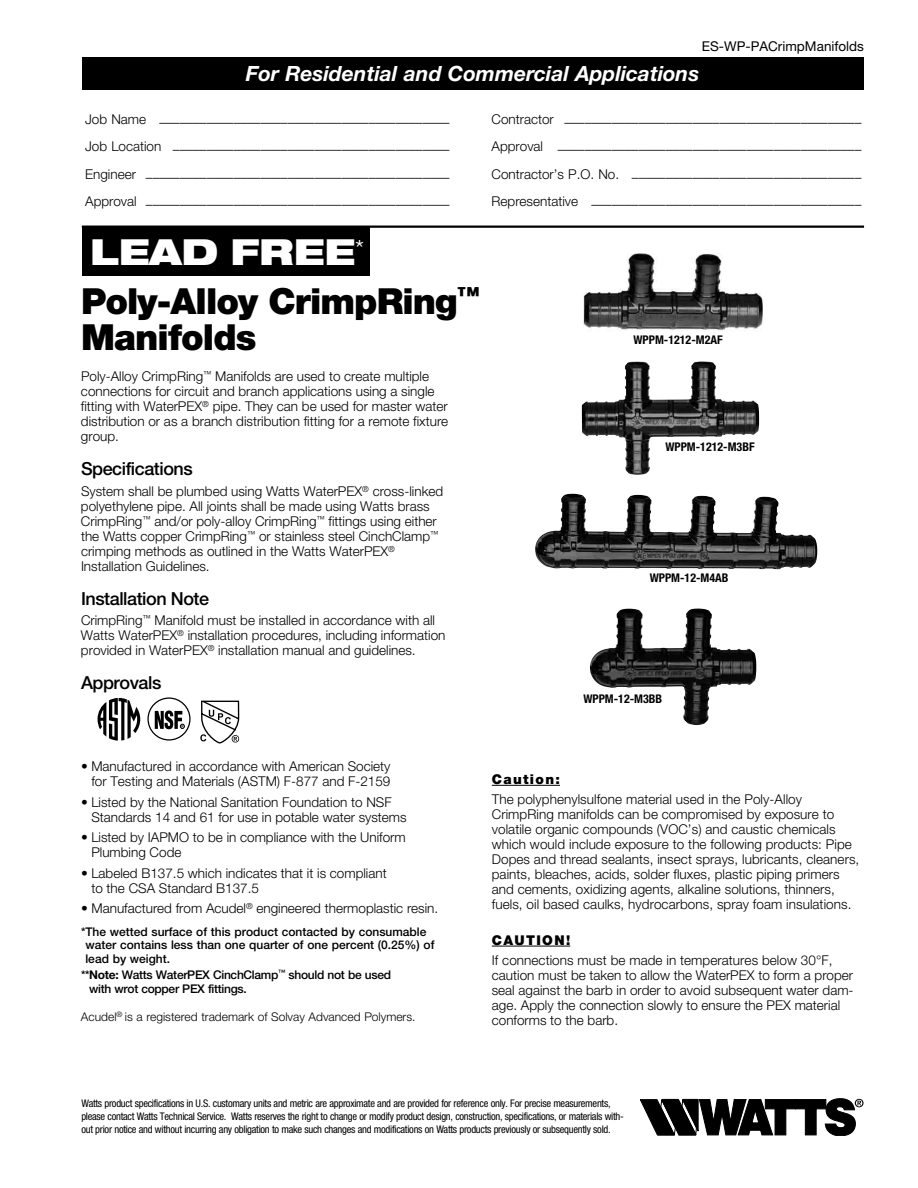
<style>
.page{position:relative;width:918px;height:1188px;background:#fff}
.page>*{position:absolute;margin:0;border:0;box-sizing:border-box;transform-origin:0 0}
.t1{font:900 36px/36px "Helvetica Neue LT Std";letter-spacing:-.025em;color:#000}
.t2{font:900 expanded 36px "Helvetica Neue LT Std";color:#fff}
.t3{font:italic 700 21px "Helvetica Neue LT Std";color:#fff}
.t4{font:500 18px "Helvetica Neue LT Std";letter-spacing:-.025em;color:#000}
.t5{font:300 13.5px/15px "Helvetica Neue LT Std";color:#000}
.t6{font:13.5px "Helvetica Neue LT Std";color:#000}
.t7{font:900 13.5px "Helvetica Neue LT Std";letter-spacing:.1em;color:#000}
.t8{font:500 12px/13.5px "Helvetica Neue LT Std";color:#000}
.t9{font:500 12px/13.5px "Helvetica Neue LT Std";letter-spacing:-.025em;color:#000}
.t10{font:300 12px "Helvetica Neue LT Std";color:#000}
.t11{font:700 condensed 12px "Helvetica Neue LT Std";color:#000}
.t12{font:condensed 10.5px/13.2px "Helvetica Neue LT Std";letter-spacing:-.025em;color:#000}
.s1{font-weight:700}
</style>
<div class="page">
<div style="left:82px;top:57px;width:781px;height:32px;background:#000"></div>
<hr style="left:82px;top:226px;width:782px;height:2px;background:#000">
<svg style="left:98px;top:698px;width:42px;height:43px"></svg>
<svg style="left:155px;top:710px;width:30px;height:19px"></svg>
<div style="left:147px;top:697px;width:44px;height:44px;border:1px solid #000;border-radius:50%"></div>
<svg style="left:200px;top:701px;width:39px;height:43px"></svg>
<svg style="left:640px;top:1098px;width:224px;height:38px"></svg>
<div style="left:82px;top:227px;width:288px;height:49px;background:#000"></div>
<hr style="left:492px;top:785px;width:68px;height:1px;background:#000">
<hr style="left:492px;top:946px;width:78px;height:1px;background:#000">
<img style="left:590px;top:608px;width:108px;height:95px">
<img style="left:535px;top:494px;width:282px;height:75px">
<img style="left:583px;top:253px;width:180px;height:78px">
<img style="left:582px;top:361px;width:112px;height:75px">
<p class="t6" style="left:702px;top:38px;width:164px">ES-WP-PACrimpManifolds</p>
<h2 class="t3" style="left:246px;top:60px;width:455px">For Residential and Commercial Applications</h2>
<p class="t5" style="left:85px;top:115px;width:366px">Job Name –––––––––––––––––––––––––––––––––––––––––––</p>
<p class="t5" style="left:492px;top:115px;width:371px">Contractor ––––––––––––––––––––––––––––––––––––––––––––</p>
<p class="t5" style="left:85px;top:142px;width:366px">Job Location –––––––––––––––––––––––––––––––––––––––––</p>
<p class="t5" style="left:492px;top:142px;width:371px">Approval –––––––––––––––––––––––––––––––––––––––––––––</p>
<p class="t5" style="left:85px;top:169px;width:366px">Engineer –––––––––––––––––––––––––––––––––––––––––––––</p>
<p class="t5" style="left:492px;top:169px;width:371px">Contractor’s P.O. No. ––––––––––––––––––––––––––––––––––</p>
<p class="t5" style="left:85px;top:196px;width:366px">Approval –––––––––––––––––––––––––––––––––––––––––––––</p>
<p class="t5" style="left:492px;top:196px;width:371px">Representative ––––––––––––––––––––––––––––––––––––––––</p>
<h1 class="t2" style="left:90px;top:229px;width:276px">LEAD FREE<sup>*</sup></h1>
<h1 class="t1" style="left:81px;top:283px;width:400px">Poly-Alloy CrimpRing<sup>™<br></sup>Manifolds</h1>
<p class="t5" style="left:81px;top:368px;width:369px">Poly-Alloy CrimpRing<sup>™</sup> Manifolds are used to create multiple connections for circuit and branch applications using a single fitting with WaterPEX<sup>®</sup> pipe. They can be used for master water distribution or as a branch distribution fitting for a remote fixture group.</p>
<h3 class="t4" style="left:81px;top:458px;width:113px">Specifications</h3>
<p class="t5" style="left:81px;top:483px;width:364px">System shall be plumbed using Watts WaterPEX<sup>®</sup> cross-linked polyethylene pipe. All joints shall be made using Watts brass CrimpRing<sup>™</sup> and/or poly-alloy CrimpRing<sup>™</sup> fittings using either the Watts copper CrimpRing<sup>™</sup> or stainless steel CinchClamp<sup>™ </sup>crimping methods as outlined in the Watts WaterPEX<sup>® </sup>Installation Guidelines.</p>
<h3 class="t4" style="left:81px;top:588px;width:130px">Installation Note</h3>
<p class="t5" style="left:81px;top:613px;width:366px">CrimpRing<sup>™</sup> Manifold must be installed in accordance with all<br>Watts WaterPEX<sup>®</sup> installation procedures, including information provided in WaterPEX<sup>®</sup> installation manual and guidelines.</p>
<h3 class="t4" style="left:81px;top:672px;width:82px">Approvals</h3>
<p class="t11" style="left:633px;top:332px;width:91px">WPPM-1212-M2AF</p>
<p class="t11" style="left:665px;top:439px;width:91px">WPPM-1212-M3BF</p>
<p class="t11" style="left:650px;top:570px;width:80px">WPPM-12-M4AB</p>
<p class="t11" style="left:583px;top:691px;width:80px">WPPM-12-M3BB</p>
<p class="t5" style="left:81px;top:759px;width:311px;text-align:right">• Manufactured in accordance with American Society for Testing and Materials (ASTM) F-877 and F-2159</p>
<p class="t5" style="left:91px;top:794px;width:317px;text-indent:-10px">• Listed by the National Sanitation Foundation to NSF<br>Standards 14 and 61 for use in potable water systems</p>
<p class="t5" style="left:91px;top:830px;width:316px;text-indent:-10px">• Listed by IAPMO to be in compliance with the Uniform<br>Plumbing Code</p>
<p class="t5" style="left:91px;top:865px;width:297px;text-indent:-10px">• Labeled B137.5 which indicates that it is compliant to the CSA Standard B137.5</p>
<p class="t5" style="left:81px;top:901px;width:359px">• Manufactured from Acudel<sup>®</sup> engineered thermoplastic resin.</p>
<p class="t8" style="left:85px;top:924px;width:351px;text-indent:-4px">*The wetted surface of this product contacted by consumable water contains less than one quarter of one percent (0.25%) of lead by weight.</p>
<p class="t9" style="left:89px;top:968px;width:303px;text-indent:-8px">**<span class="s1">Note:</span> Watts WaterPEX CinchClamp<sup>™</sup> should not be used with wrot copper PEX fittings.</p>
<p class="t10" style="left:81px;top:1009px;width:336px">Acudel<sup>®</sup> is a registered trademark of Solvay Advanced Polymers.</p>
<p class="t7" style="left:492px;top:771px;width:70px">Caution:</p>
<p class="t5" style="left:492px;top:792px;width:369px">The polyphenylsulfone material used in the Poly-Alloy CrimpRing manifolds can be compromised by exposure to volatile organic compounds (VOC’s) and caustic chemicals which would include exposure to the following products: Pipe Dopes and thread sealants, insect sprays, lubricants, cleaners, paints, bleaches, acids, solder fluxes, plastic piping primers and cements, oxidizing agents, alkaline solutions, thinners, fuels, oil based caulks, hydrocarbons, spray foam insulations.</p>
<p class="t7" style="left:492px;top:932px;width:80px">CAUTION!</p>
<p class="t5" style="left:492px;top:953px;width:363px">If connections must be made in temperatures below 30°F, caution must be taken to allow the WaterPEX to form a proper seal against the barb in order to avoid subsequent water dam&shy;age. Apply the connection slowly to ensure the PEX material conforms to the barb.</p>
<p class="t12" style="left:81px;top:1096px;width:544px">Watts product specifications in U.S. customary units and metric are approximate and are provided for reference only. For precise measurements, please contact Watts Technical Service. Watts reserves the right to change or modify product design, construction, specifications, or materials with&shy;out prior notice and without incurring any obligation to make such changes and modifications on Watts products previously or subsequently sold.</p>
</div>
